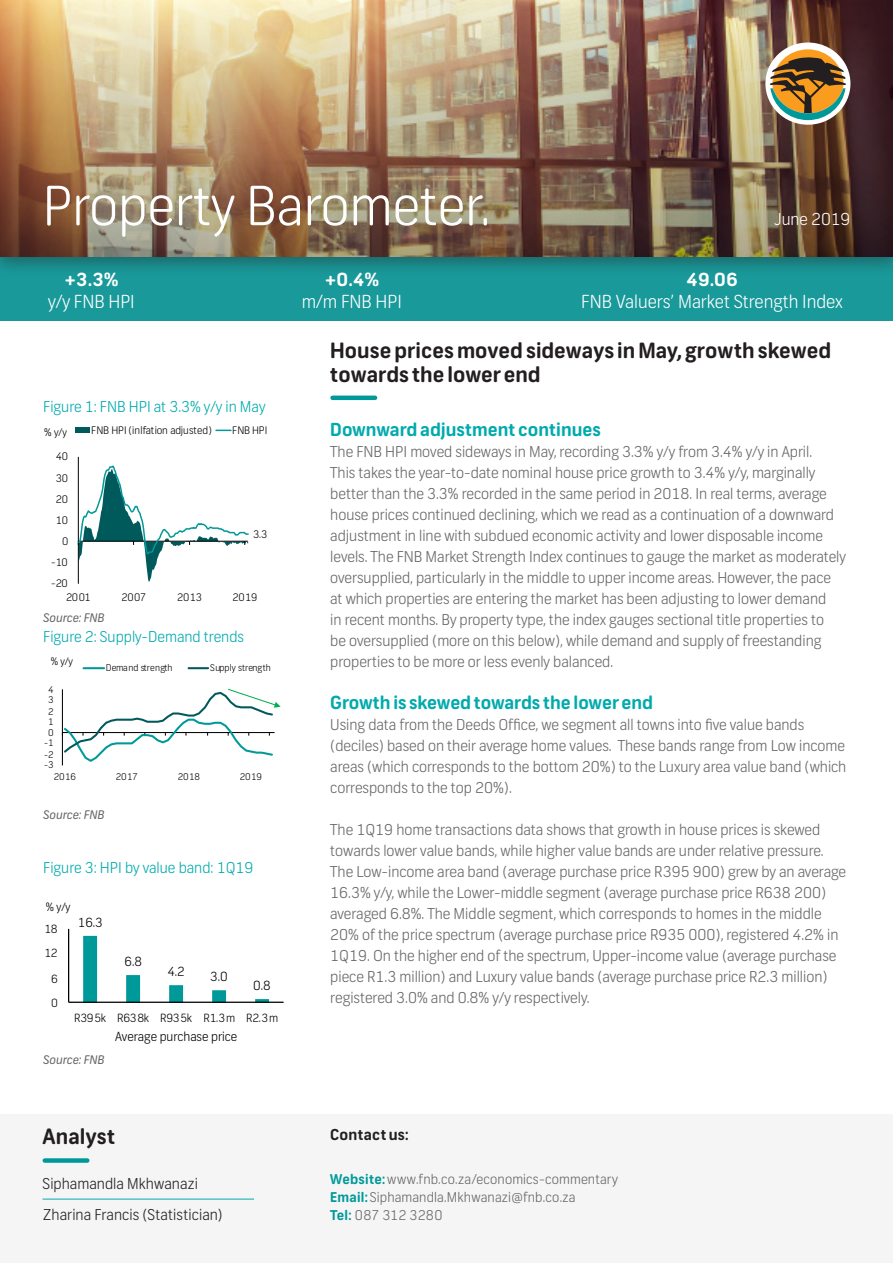
<style>
.page{position:relative;width:893px;height:1263px;background:#fff}
.page>*{position:absolute;margin:0;border:0;box-sizing:border-box;transform-origin:0 0}
.Header_main_heading{font:300 54px "FNB Sans";color:#fff}
.BodyText{font:700 21px/24px "FNB Sans";color:#231f20}
.t1{font:300 18px/21.6px "FNB Sans";color:#fff;text-align:center}
.Body_copy_heading{font:700 18px "FNB Sans";color:#00aaad}
.t2{font:300 16.5px "FNB Sans";letter-spacing:-.005em;color:#fff}
.Body_copy_heading-2{font:300 15px/21px "FNB Sans";color:#666}
.Subheading_body_copy{font:300 15px "FNB Sans";color:#00aaad}
.ContactUsContent{font:300 15px "FNB Sans";letter-spacing:.005em;color:#231f20}
.ContactUsContent-2{font:700 15px "FNB Sans";letter-spacing:.015em;color:#231f20}
.ContactUsContent-3{font:300 13.5px "FNB Sans";letter-spacing:.01em;color:#666}
.t3{font:300 12.6px "FNB Sans";color:#000}
.Body_copy_heading-3{font:italic 12px "FNB Sans";color:#666}
.t4{font:300 11.4px "FNB Sans";letter-spacing:-.01em;color:#000}
.t5{font:300 10.5px "FNB Sans";letter-spacing:-.02em;color:#000}
.t6{font:300 10.5px "FNB Sans";color:#000}
.t7{font:300 10.35px "FNB Sans";color:#000}
.t8{font:300 9.3px "FNB Sans";letter-spacing:.005em;color:#000}
.s1{font-weight:700}
.s2{font-weight:700;color:#099}
.s3{font-weight:700;color:#fff}
</style>
<div class="page">
<svg style="left:83px;top:936px;width:186px;height:65px"></svg>
<hr style="left:68px;top:929px;width:1px;height:73px;background:#000">
<hr style="left:69px;top:1001px;width:215px;height:2px;background:#000">
<hr style="left:62px;top:689px;width:1px;height:76px;background:#000">
<hr style="left:84px;top:667px;width:20px;height:2px;background:#099">
<svg style="left:189px;top:667px;width:19px;height:2px"></svg>
<svg style="left:62px;top:689px;width:219px;height:74px"></svg>
<hr style="left:78px;top:457px;width:1px;height:127px;background:#000">
<svg style="left:78px;top:464px;width:170px;height:118px"></svg>
<div style="left:76px;top:427px;width:14px;height:6px;background:#00595a"></div>
<svg style="left:216px;top:430px;width:15px;height:1px"></svg>
<div style="left:0;top:72px;width:893px;height:248px;background:#19999a"></div>
<div style="left:0;top:0;width:893px;height:277px;background:#231f20;opacity:.4"></div>
<img style="left:0;top:0;width:893px;height:256px">
<div style="left:765px;top:43px;width:85px;height:82px;background:#fff;border-radius:50%"></div>
<svg style="left:770px;top:49px;width:76px;height:71px;background:#978050"></svg>
<hr style="left:333px;top:396px;width:42px;height:4px;background:#099">
<div style="left:0;top:1114px;width:893px;height:149px;background:#f5f5f6"></div>
<div style="left:45px;top:1158px;width:42px;height:5px;background:#099"></div>
<hr style="left:43px;top:1199px;width:211px;height:1px;background:#00aaad">
<p class="Header_main_heading" style="left:43px;top:173px;width:449px">Property Barometer.</p>
<p class="t2" style="left:775px;top:209px;width:77px">June 2019</p>
<p class="t1" style="left:48px;top:269px;width:88px"><span class="s1">+3.3%<br></span>y/y FNB HPI</p>
<p class="t1" style="left:302px;top:269px;width:102px"><span class="s1">+0.4%<br></span>m/m FNB HPI</p>
<p class="t1" style="left:581px;top:269px;width:263px"><span class="s1">49.06<br></span>FNB Valuers’ Market Strength Index</p>
<p class="Subheading_body_copy" style="left:43px;top:397px;width:224px">Figure 1: FNB HPI at 3.3% y/y in May</p>
<p class="t5" style="left:44px;top:426px;width:24px">% y/y</p>
<p class="t6" style="left:91px;top:424px;width:122px">FNB HPI (inlfation adjusted)</p>
<p class="t5" style="left:232px;top:424px;width:37px">FNB HPI</p>
<p class="t5" style="left:56px;top:450px;width:14px">40</p>
<p class="t5" style="left:56px;top:472px;width:14px">30</p>
<p class="t5" style="left:56px;top:493px;width:14px">20</p>
<p class="t5" style="left:56px;top:513px;width:14px">10</p>
<p class="t5" style="left:62px;top:535px;width:8px">0</p>
<p class="t5" style="left:51px;top:556px;width:18px">-10</p>
<p class="t5" style="left:51px;top:577px;width:18px">-20</p>
<p class="t5" style="left:253px;top:528px;width:16px">3.3</p>
<p class="t5" style="left:66px;top:591px;width:26px">2001</p>
<p class="t5" style="left:122px;top:591px;width:26px">2007</p>
<p class="t5" style="left:177px;top:591px;width:26px">2013</p>
<p class="t5" style="left:233px;top:591px;width:26px">2019</p>
<p class="Body_copy_heading-3" style="left:43px;top:610px;width:63px">Source: FNB</p>
<p class="Subheading_body_copy" style="left:43px;top:628px;width:202px">Figure 2: Supply-Demand trends</p>
<p class="t7" style="left:51px;top:655px;width:24px">% y/y</p>
<p class="t8" style="left:48px;top:684px;width:7px">4</p>
<p class="t8" style="left:48px;top:694px;width:7px">3</p>
<p class="t8" style="left:48px;top:705px;width:7px">2</p>
<p class="t8" style="left:48px;top:716px;width:7px">1</p>
<p class="t8" style="left:48px;top:727px;width:7px">0</p>
<p class="t8" style="left:44px;top:737px;width:11px">-1</p>
<p class="t8" style="left:44px;top:749px;width:11px">-2</p>
<p class="t8" style="left:44px;top:759px;width:11px">-3</p>
<p class="t8" style="left:106px;top:662px;width:68px">Demand strength</p>
<p class="t8" style="left:210px;top:662px;width:62px">Supply strength</p>
<p class="t8" style="left:54px;top:771px;width:24px">2016</p>
<p class="t8" style="left:116px;top:771px;width:24px">2017</p>
<p class="t8" style="left:178px;top:771px;width:24px">2018</p>
<p class="t8" style="left:240px;top:771px;width:24px">2019</p>
<p class="Body_copy_heading-3" style="left:43px;top:807px;width:63px">Source: FNB</p>
<p class="Subheading_body_copy" style="left:43px;top:858px;width:212px">Figure 3: HPI by value band: 1Q19</p>
<p class="t4" style="left:46px;top:899px;width:26px">% y/y</p>
<p class="t4" style="left:44px;top:922px;width:15px">18</p>
<p class="t4" style="left:44px;top:946px;width:15px">12</p>
<p class="t4" style="left:51px;top:972px;width:8px">6</p>
<p class="t4" style="left:51px;top:996px;width:8px">0</p>
<p class="t3" style="left:78px;top:915px;width:27px">16.3</p>
<p class="t3" style="left:124px;top:954px;width:19px">6.8</p>
<p class="t3" style="left:167px;top:964px;width:19px">4.2</p>
<p class="t3" style="left:210px;top:969px;width:19px">3.0</p>
<p class="t3" style="left:253px;top:978px;width:19px">0.8</p>
<p class="t4" style="left:74px;top:1011px;width:205px">R395k R638k R935k R1.3m R2.3m</p>
<p class="Body_copy_heading-3" style="left:43px;top:1052px;width:63px">Source: FNB</p>
<p class="t3" style="left:115px;top:1029px;width:124px">Average purchase price</p>
<p class="BodyText" style="left:43px;top:1125px;width:74px">Analyst</p>
<p class="ContactUsContent" style="left:43px;top:1174px;width:157px">Siphamandla Mkhwanazi</p>
<p class="BodyText" style="left:330px;top:339px;width:502px">House prices moved sideways in May, growth skewed towards the lower end</p>
<p class="Body_copy_heading" style="left:330px;top:418px;width:272px">Downward adjustment continues</p>
<p class="Body_copy_heading-2" style="left:330px;top:441px;width:517px">The FNB HPI moved sideways in May, recording 3.3% y/y from 3.4% y/y in April.<br>This takes the year-to-date nominal house price growth to 3.4% y/y, marginally better than the 3.3% recorded in the same period in 2018. In real terms, average house prices continued declining, which we read as a continuation of a downward adjustment in line with subdued economic activity and lower disposable income levels. The FNB Market Strength Index continues to gauge the market as moderately oversupplied, particularly in the middle to upper income areas. However, the pace at which properties are entering the market has been adjusting to lower demand<br>in recent months. By property type, the index gauges sectional title properties to<br>be oversupplied (more on this below), while demand and supply of freestanding properties to be more or less evenly balanced.</p>
<p class="Body_copy_heading" style="left:330px;top:691px;width:324px">Growth is skewed towards the lower end</p>
<p class="Body_copy_heading-2" style="left:330px;top:714px;width:518px">Using data from the Deeds Office, we segment all towns into five value bands (deciles) based on their average home values. These bands range from Low income areas (which corresponds to the bottom 20%) to the Luxury area value band (which corresponds to the top 20%).</p>
<p class="Body_copy_heading-2" style="left:330px;top:819px;width:517px">The 1Q19 home transactions data shows that growth in house prices is skewed towards lower value bands, while higher value bands are under relative pressure.<br>The Low-income area band (average purchase price R395 900) grew by an average 16.3% y/y, while the Lower-middle segment (average purchase price R638 200) averaged 6.8%. The Middle segment, which corresponds to homes in the middle 20% of the price spectrum (average purchase price R935 000), registered 4.2% in 1Q19. On the higher end of the spectrum, Upper-income value (average purchase piece R1.3 million) and Luxury value bands (average purchase price R2.3 million) registered 3.0% and 0.8% y/y respectively.</p>
<p class="ContactUsContent-2" style="left:330px;top:1125px;width:80px">Contact us:</p>
<p class="ContactUsContent-3" style="left:330px;top:1171px;width:289px"><span class="s2">Website:</span>www.fnb.co.za/economics-commentary</p>
<p class="ContactUsContent-3" style="left:330px;top:1189px;width:247px"><span class="s2">Email:</span> Siphamandla.Mkhwanazi@fnb.co.za</p>
<p class="ContactUsContent" style="left:43px;top:1206px;width:181px">Zharina Francis (Statistician)</p>
<p class="ContactUsContent-3" style="left:330px;top:1207px;width:114px"><span class="s2">Tel:</span><span class="s3">:</span>087 312 3280</p>
</div>
